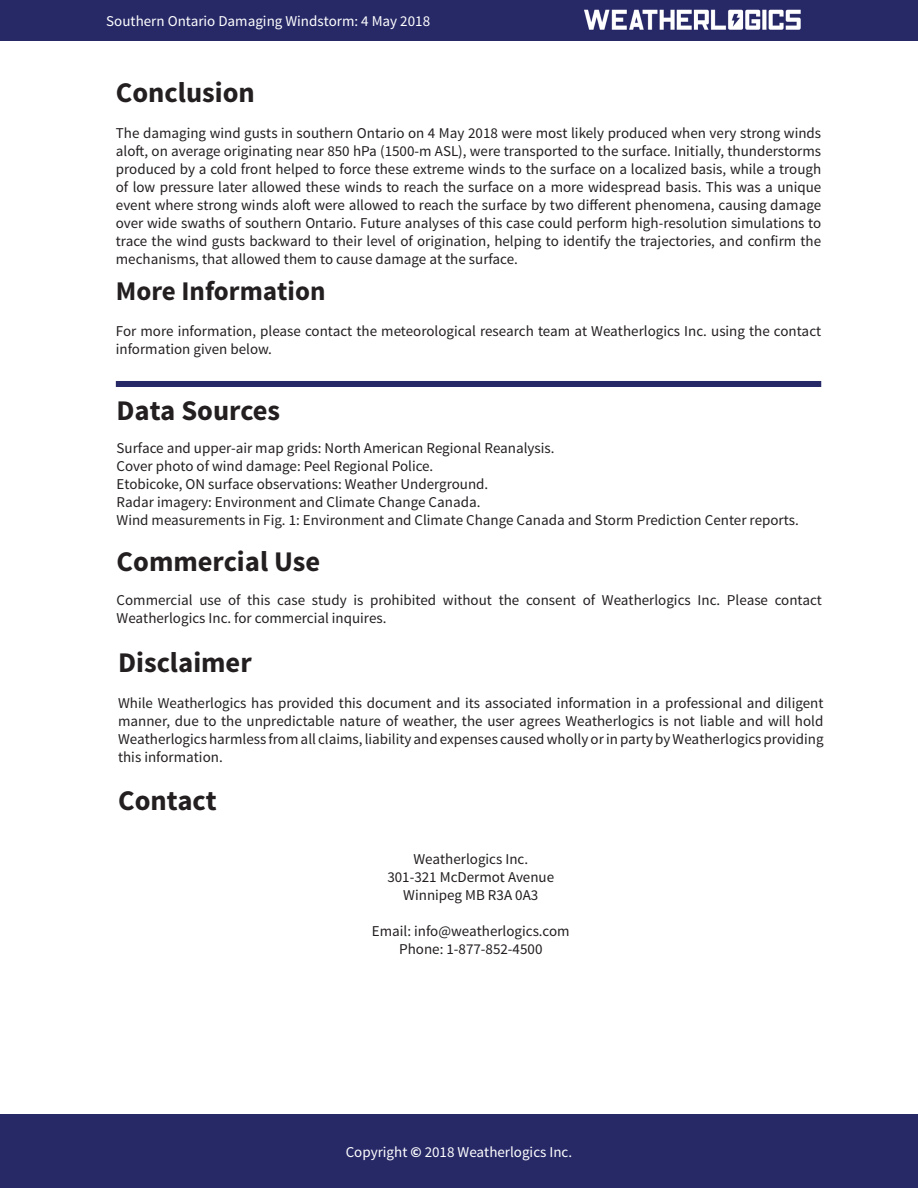
<style>
.page{position:relative;width:918px;height:1188px;background:#fff}
.page>*{position:absolute;margin:0;border:0;box-sizing:border-box;transform-origin:0 0}
.Small_Type{font:700 28.5px "Source Sans Pro";color:#231f20}
.Small_Type-2{font:700 27px "Source Sans Pro";color:#231f20}
.Small_Type-3{font:15px/18px "Source Sans Pro";color:#231f20;text-align:justify}
.Small_Type-4{font:15px "Source Sans Pro";color:#fff}
.s1{font-weight:700}
</style>
<div class="page">
<div style="left:0;top:1115px;width:918px;height:73px;background:#272967"></div>
<div style="left:0;top:0;width:918px;height:40px;background:#272967"></div>
<img style="left:584px;top:9px;width:217px;height:21px">
<div style="left:116px;top:381px;width:705px;height:6px;background:#272967"></div>
<p class="Small_Type-4" style="left:106px;top:12px;width:325px">Southern Ontario Damaging Windstorm: 4 May 2018</p>
<p class="Small_Type" style="left:116px;top:75px;width:140px">Conclusion</p>
<p class="Small_Type-3" style="left:116px;top:125px;width:707px">The damaging wind gusts in southern Ontario on 4 May 2018 were most likely produced when very strong winds aloft, on average originating near 850 hPa (1500-m ASL), were transported to the surface. Initially, thunderstorms produced by a cold front helped to force these extreme winds to the surface on a localized basis, while a trough of low pressure later allowed these winds to reach the surface on a more widespread basis. This was a unique event where strong winds aloft were allowed to reach the surface by two different phenomena, causing damage over wide swaths of southern Ontario. Future analyses of this case could perform high-resolution simulations to trace the wind gusts backward to their level of origination, helping to identify the trajectories, and confirm the mechanisms, that allowed them to cause damage at the surface.</p>
<p class="Small_Type-2" style="left:116px;top:274px;width:211px">More Information</p>
<p class="Small_Type-3" style="left:116px;top:323px;width:707px">For more information, please contact the meteorological research team at Weatherlogics Inc. using the contact information given below.</p>
<p class="Small_Type" style="left:116px;top:393px;width:165px">Data Sources</p>
<p class="Small_Type-3" style="left:117px;top:439px;width:440px">Surface and upper-air map grids: North American Regional Reanalysis.</p>
<p class="Small_Type-3" style="left:117px;top:457px;width:318px">Cover photo of wind damage: Peel Regional Police.</p>
<p class="Small_Type-3" style="left:117px;top:475px;width:373px">Etobicoke, ON surface observations: Weather Underground.</p>
<p class="Small_Type-3" style="left:117px;top:493px;width:365px">Radar imagery: Environment and Climate Change Canada.</p>
<p class="Small_Type-3" style="left:117px;top:511px;width:684px">Wind measurements in Fig. 1: Environment and Climate Change Canada and Storm Prediction Center reports.</p>
<p class="Small_Type" style="left:117px;top:543px;width:205px">Commercial Use</p>
<p class="Small_Type-3" style="left:117px;top:592px;width:707px">Commercial use of this case study is prohibited without the consent of Weatherlogics Inc. Please contact<br>Weatherlogics Inc. for commercial inquires.</p>
<p class="Small_Type" style="left:118px;top:644px;width:135px">Disclaimer</p>
<p class="Small_Type-3" style="left:118px;top:694px;width:707px">While Weatherlogics has provided this document and its associated information in a professional and diligent manner, due to the unpredictable nature of weather, the user agrees Weatherlogics is not liable and will hold Weatherlogics harmless from all claims, liability and expenses caused wholly or in party by Weatherlogics providing this information.</p>
<p class="Small_Type" style="left:118px;top:782px;width:100px">Contact</p>
<p class="Small_Type-3" style="left:413px;top:850px;width:116px">Weatherlogics Inc.</p>
<p class="Small_Type-3" style="left:387px;top:868px;width:168px">301-321 McDermot Avenue</p>
<p class="Small_Type-3" style="left:403px;top:886px;width:136px">Winnipeg MB R3A 0A3</p>
<p class="Small_Type-3" style="left:372px;top:922px;width:199px">Email: info@weatherlogics.com</p>
<p class="Small_Type-3" style="left:399px;top:940px;width:145px">Phone: 1-877-852-4500</p>
<p class="Small_Type-4" style="left:346px;top:1143px;width:228px">Copyright <span class="s1">©</span> 2018 Weatherlogics Inc.</p>
</div>
